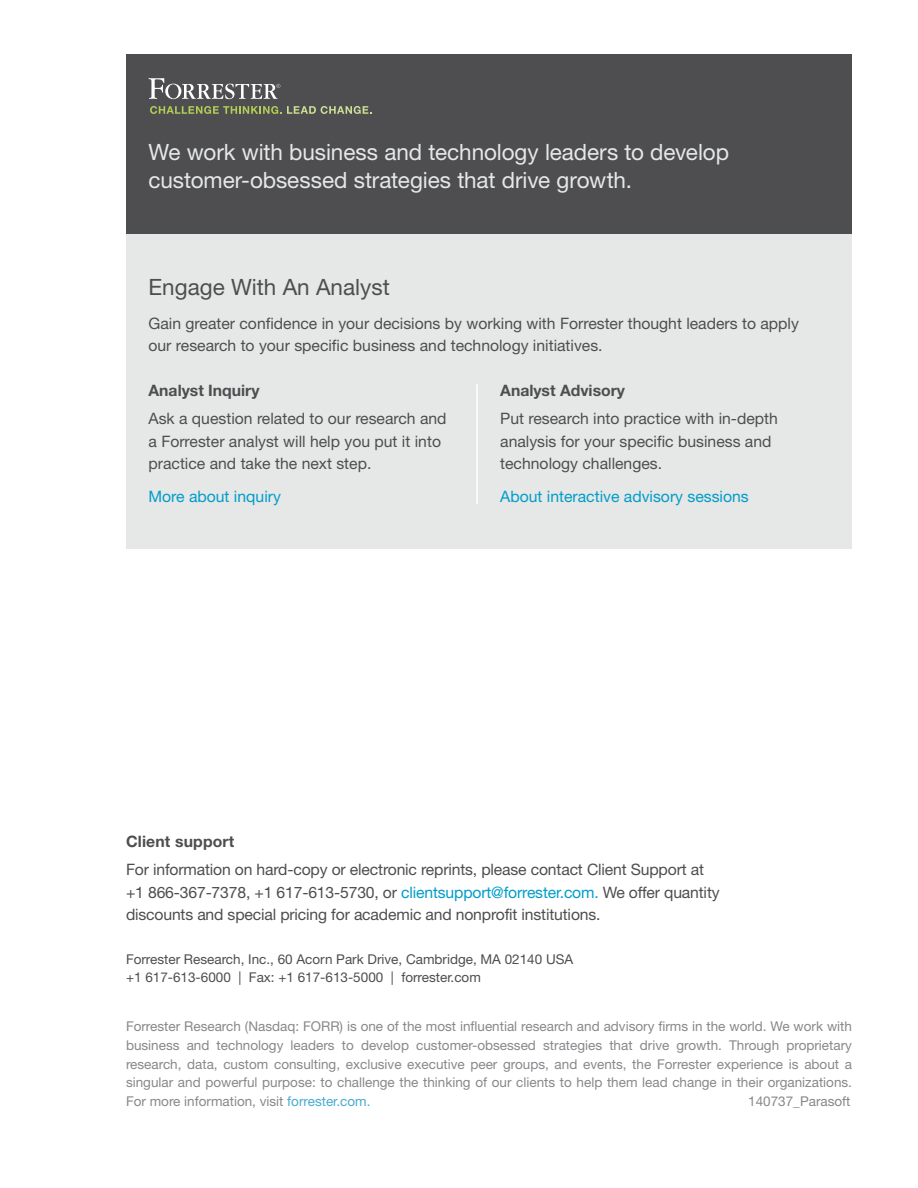
<style>
.page{position:relative;width:918px;height:1188px;background:#fff}
.page>*{position:absolute;margin:0;border:0;box-sizing:border-box;transform-origin:0 0}
.t1{font:22.5px/27.8px "Helvetica Neue LT Std";letter-spacing:-.005em;color:#e6e7e7}
.t2{font:22.5px "Helvetica Neue LT Std";color:#4e4e50}
.t3{font:15.75px/22.5px "Helvetica Neue LT Std";color:#4e4e50}
.t4{font:15.75px "Helvetica Neue LT Std";color:#009dc9}
.t5{font:700 15.75px "Helvetica Neue LT Std";color:#4e4e50}
.t6{font:13.5px/18.8px "Helvetica Neue LT Std";color:#87888b;text-align:justify}
.t7{font:13.5px/18.8px "Helvetica Neue LT Std";color:#4e4e50}
.s1{color:#009dc9}
.s2{color:#4aaad1}
</style>
<div class="page">
<div style="left:126px;top:54px;width:726px;height:180px;background:#4e4e50"></div>
<div style="left:126px;top:234px;width:726px;height:315px;background:#e6e7e7"></div>
<hr style="left:476px;top:384px;width:2px;height:120px;background:#fff">
<svg style="left:150px;top:106px;width:222px;height:8px"></svg>
<svg style="left:148px;top:78px;width:132px;height:21px"></svg>
<h1 class="t1" style="left:148px;top:138px;width:582px">We work with business and technology leaders to develop customer-obsessed strategies that drive growth.</h1>
<h1 class="t2" style="left:148px;top:274px;width:243px">Engage With An Analyst</h1>
<p class="t3" style="left:148px;top:312px;width:652px">Gain greater confidence in your decisions by working with Forrester thought leaders to apply our research to your specific business and technology initiatives.</p>
<p class="t5" style="left:148px;top:381px;width:113px">Analyst Inquiry</p>
<p class="t3" style="left:148px;top:407px;width:300px">Ask a question related to our research and a Forrester analyst will help you put it into practice and take the next step.</p>
<p class="t4" style="left:148px;top:487px;width:134px">More about inquiry</p>
<p class="t5" style="left:500px;top:381px;width:126px">Analyst Advisory</p>
<p class="t3" style="left:500px;top:407px;width:279px">Put research into practice with in-depth analysis for your specific business and technology challenges.</p>
<p class="t4" style="left:500px;top:487px;width:250px">About interactive advisory sessions</p>
<p class="t5" style="left:126px;top:832px;width:110px">Client support</p>
<p class="t3" style="left:126px;top:858px;width:595px">For information on hard-copy or electronic reprints, please contact Client Support at +1 866-367-7378, +1 617-613-5730, or <span class="s1">clientsupport@forrester.com.</span> We offer quantity discounts and special pricing for academic and nonprofit institutions.</p>
<p class="t7" style="left:126px;top:949px;width:449px">Forrester Research, Inc., 60 Acorn Park Drive, Cambridge, MA 02140 USA +1 617-613-6000 | Fax: +1 617-613-5000 | forrester.com</p>
<p class="t6" style="left:126px;top:1017px;width:728px">Forrester Research (Nasdaq: FORR) is one of the most influential research and advisory firms in the world. We work with business and technology leaders to develop customer-obsessed strategies that drive growth. Through proprietary research, data, custom consulting, exclusive executive peer groups, and events, the Forrester experience is about a singular and powerful purpose: to challenge the thinking of our clients to help them lead change in their organizations.<br>For more information, visit <span class="s2">forrester.com.</span></p>
<p class="t6" style="left:748px;top:1092px;width:104px">140737_Parasoft</p>
</div>
